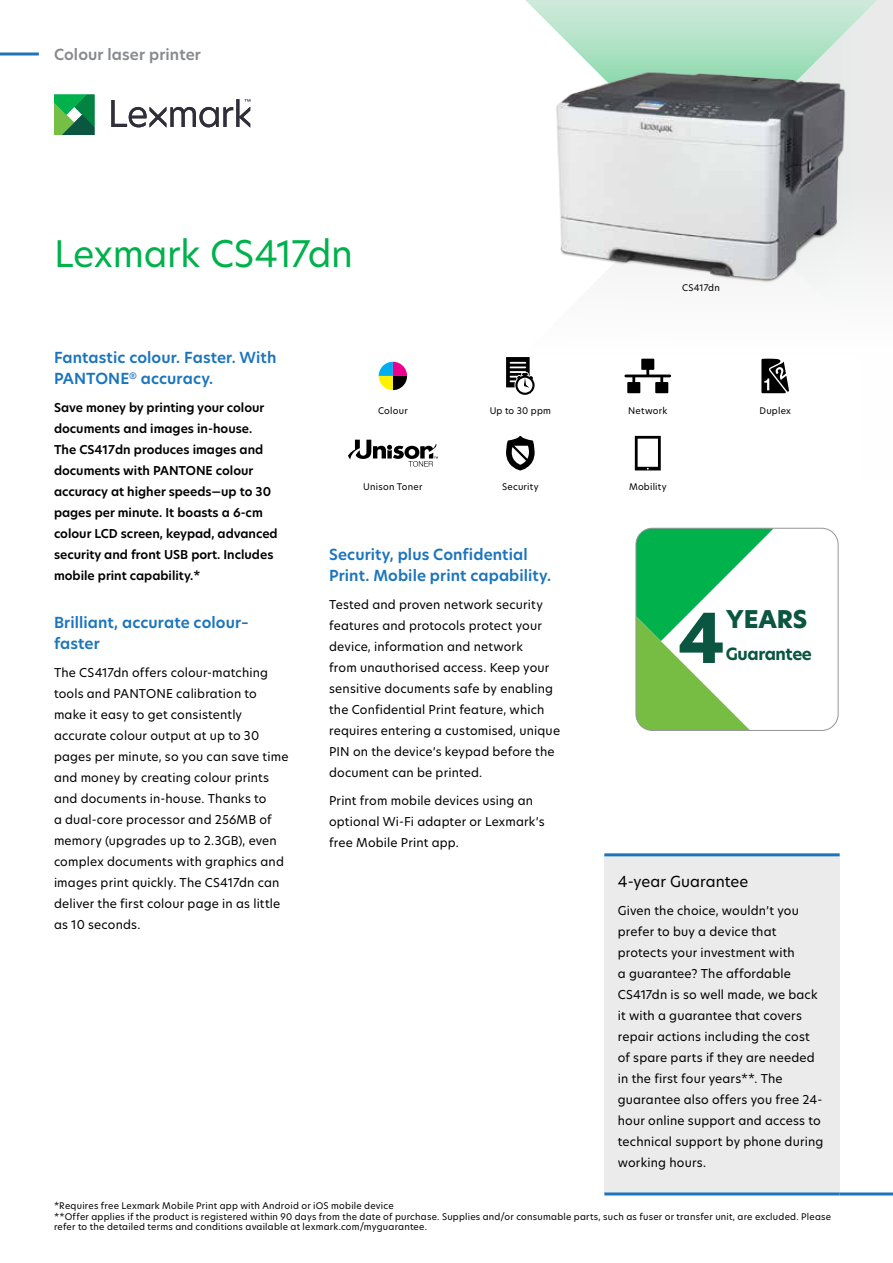
<style>
.page{position:relative;width:893px;height:1263px;background:#fff}
.page>*{position:absolute;margin:0;border:0;box-sizing:border-box;transform-origin:0 0}
.t1{font:36px "TP Hero";letter-spacing:-.01em;color:#00b14c}
.t2{font:800 24px "TP Hero";letter-spacing:-.005em;color:#0a5640}
.t3{font:700 16.5px "TP Hero";letter-spacing:-.025em;color:#0a5640}
.t4{font:600 15px/21px "TP Hero";letter-spacing:.005em;color:#1c75bc}
.t5{font:600 15px "TP Hero";letter-spacing:.005em;color:#888a8d}
.t6{font:15px "TP Hero";letter-spacing:.005em;color:#000}
.t7{font:12px/21px "TP Hero";letter-spacing:.015em;color:#000}
.t8{font:600 12px/21px "TP Hero";color:#000}
.t9{font:9px/10.5px "TP Hero";letter-spacing:.025em;color:#000}
.t10{font:9px "TP Hero";letter-spacing:.005em;color:#000}
</style>
<div class="page">
<svg style="left:762px;top:0;width:131px;height:359px"></svg>
<svg style="left:525px;top:0;width:366px;height:176px"></svg>
<hr style="left:0;top:52px;width:39px;height:3px;background:#1c75bc">
<svg style="left:111px;top:99px;width:139px;height:28px"></svg>
<svg style="left:54px;top:94px;width:40px;height:41px;background:#319b53"></svg>
<svg style="left:379px;top:362px;width:28px;height:28px"></svg>
<svg style="left:506px;top:357px;width:29px;height:38px"></svg>
<svg style="left:624px;top:359px;width:47px;height:34px"></svg>
<svg style="left:761px;top:359px;width:28px;height:34px"></svg>
<svg style="left:348px;top:440px;width:90px;height:27px"></svg>
<svg style="left:506px;top:436px;width:29px;height:34px"></svg>
<svg style="left:635px;top:436px;width:26px;height:34px"></svg>
<img style="left:554px;top:69px;width:293px;height:215px">
<div style="left:604px;top:855px;width:236px;height:339px;background:#ebebec"></div>
<hr style="left:604px;top:1192px;width:236px;height:3px;background:#1c75bc">
<hr style="left:840px;top:1192px;width:53px;height:3px;background:#1c75bc">
<hr style="left:604px;top:853px;width:236px;height:3px;background:#1c75bc">
<svg style="left:636px;top:528px;width:138px;height:202px"></svg>
<p class="t5" style="left:54px;top:44px;width:149px">Colour laser printer</p>
<h1 class="t1" style="left:54px;top:229px;width:300px">Lexmark CS417dn</h1>
<p class="t10" style="left:682px;top:282px;width:39px">CS417dn</p>
<p class="t4" style="left:54px;top:347px;width:224px">Fantastic colour. Faster. With<br>PANTONE<sup>®</sup> accuracy.</p>
<p class="t8" style="left:54px;top:397px;width:225px">Save money by printing your colour documents and images in-house.<br>The CS417dn produces images and documents with PANTONE colour accuracy at higher speeds—up to 30 pages per minute. It boasts a 6-cm colour LCD screen, keypad, advanced security and front USB port. Includes mobile print capability.*</p>
<p class="t4" style="left:54px;top:612px;width:196px">Brilliant, accurate colour– faster</p>
<p class="t7" style="left:54px;top:661px;width:236px">The CS417dn offers colour-matching tools and PANTONE calibration to make it easy to get consistently accurate colour output at up to 30 pages per minute, so you can save time and money by creating colour prints and documents in-house. Thanks to<br>a dual-core processor and 256MB of memory (upgrades up to 2.3GB), even complex documents with graphics and images print quickly. The CS417dn can deliver the first colour page in as little as 10 seconds.</p>
<p class="t9" style="left:378px;top:405px;width:31px">Colour</p>
<p class="t9" style="left:490px;top:405px;width:63px">Up to 30 ppm</p>
<p class="t9" style="left:628px;top:405px;width:41px">Network</p>
<p class="t9" style="left:759px;top:405px;width:33px">Duplex</p>
<p class="t9" style="left:363px;top:481px;width:61px">Unison Toner</p>
<p class="t9" style="left:502px;top:481px;width:38px">Security</p>
<p class="t9" style="left:629px;top:481px;width:39px">Mobility</p>
<p class="t4" style="left:329px;top:544px;width:224px">Security, plus Confidential<br>Print. Mobile print capability.</p>
<p class="t7" style="left:329px;top:594px;width:232px">Tested and proven network security features and protocols protect your device, information and network<br>from unauthorised access. Keep your sensitive documents safe by enabling the Confidential Print feature, which requires entering a customised, unique PIN on the device’s keypad before the document can be printed.</p>
<p class="t7" style="left:329px;top:790px;width:217px">Print from mobile devices using an optional Wi-Fi adapter or Lexmark’s free Mobile Print app.</p>
<h2 class="t2" style="left:726px;top:603px;width:83px">YEARS</h2>
<h3 class="t3" style="left:726px;top:642px;width:88px">Guarantee</h3>
<p class="t6" style="left:618px;top:871px;width:132px">4-year Guarantee</p>
<p class="t7" style="left:618px;top:900px;width:207px">Given the choice, wouldn’t you prefer to buy a device that protects your investment with<br>a guarantee? The affordable<br>CS417dn is so well made, we back it with a guarantee that covers repair actions including the cost of spare parts if they are needed in the first four years**. The guarantee also offers you free 24- hour online support and access to technical support by phone during working hours.</p>
<p class="t9" style="left:54px;top:1200px;width:779px">*Requires free Lexmark Mobile Print app with Android or iOS mobile device<br>**Offer applies if the product is registered within 90 days from the date of purchase. Supplies and/or consumable parts, such as fuser or transfer unit, are excluded. Please refer to the detailed terms and conditions available at lexmark.com/myguarantee.</p>
</div>
